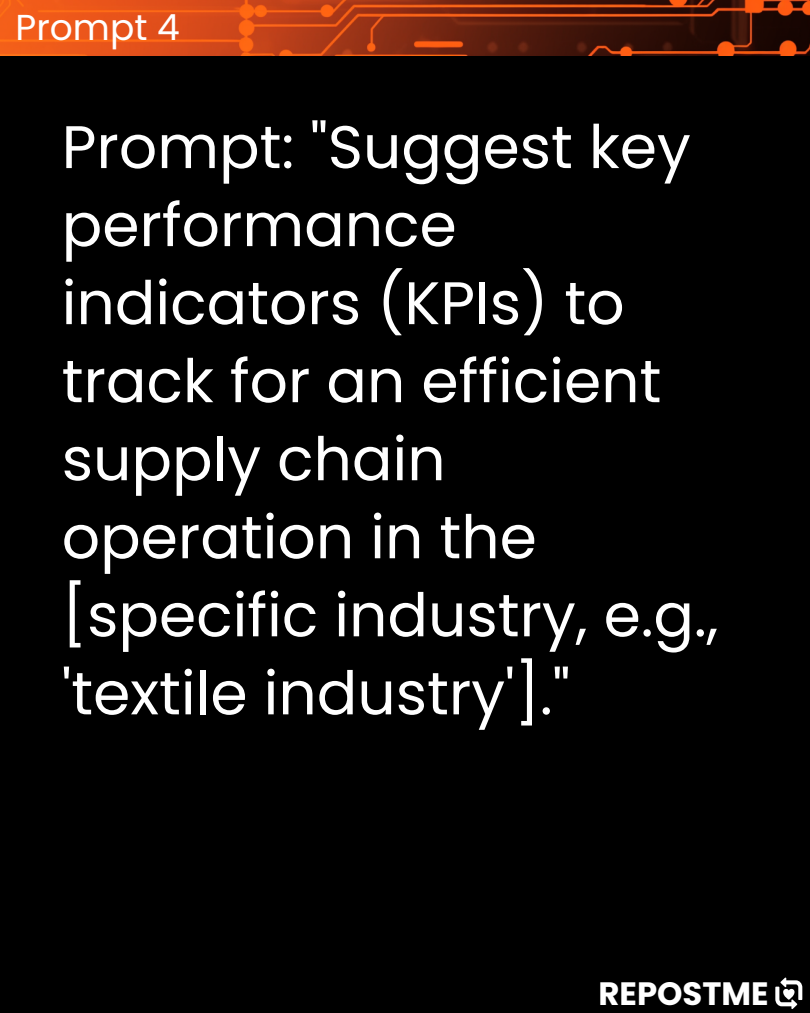
<style>
.page{position:relative;width:810px;height:1013px;background:#fff}
.page>*{position:absolute;margin:0;border:0;box-sizing:border-box;transform-origin:0 0}
.t1{font:60px/78px "Poppins";color:#fff}
.t2{font:36px "Poppins";color:#fff}
.t3{font:700 32.3px "Poppins";color:#fff}
</style>
<div class="page">
<div style="left:0;top:0;width:810px;height:1012px;background:#000"></div>
<img style="left:0;top:0;width:810px;height:55px">
<svg style="left:775px;top:977px;width:27px;height:32px"></svg>
<p class="t2" style="left:16px;top:2px;width:166px">Prompt 4</p>
<p class="t1" style="left:62px;top:108px;width:658px">Prompt: "Suggest key performance indicators (KPIs) to track for an efficient supply chain operation in the [specific industry, e.g., 'textile industry']."</p>
<p class="t3" style="left:598px;top:970px;width:172px">REPOSTME</p>
</div>
